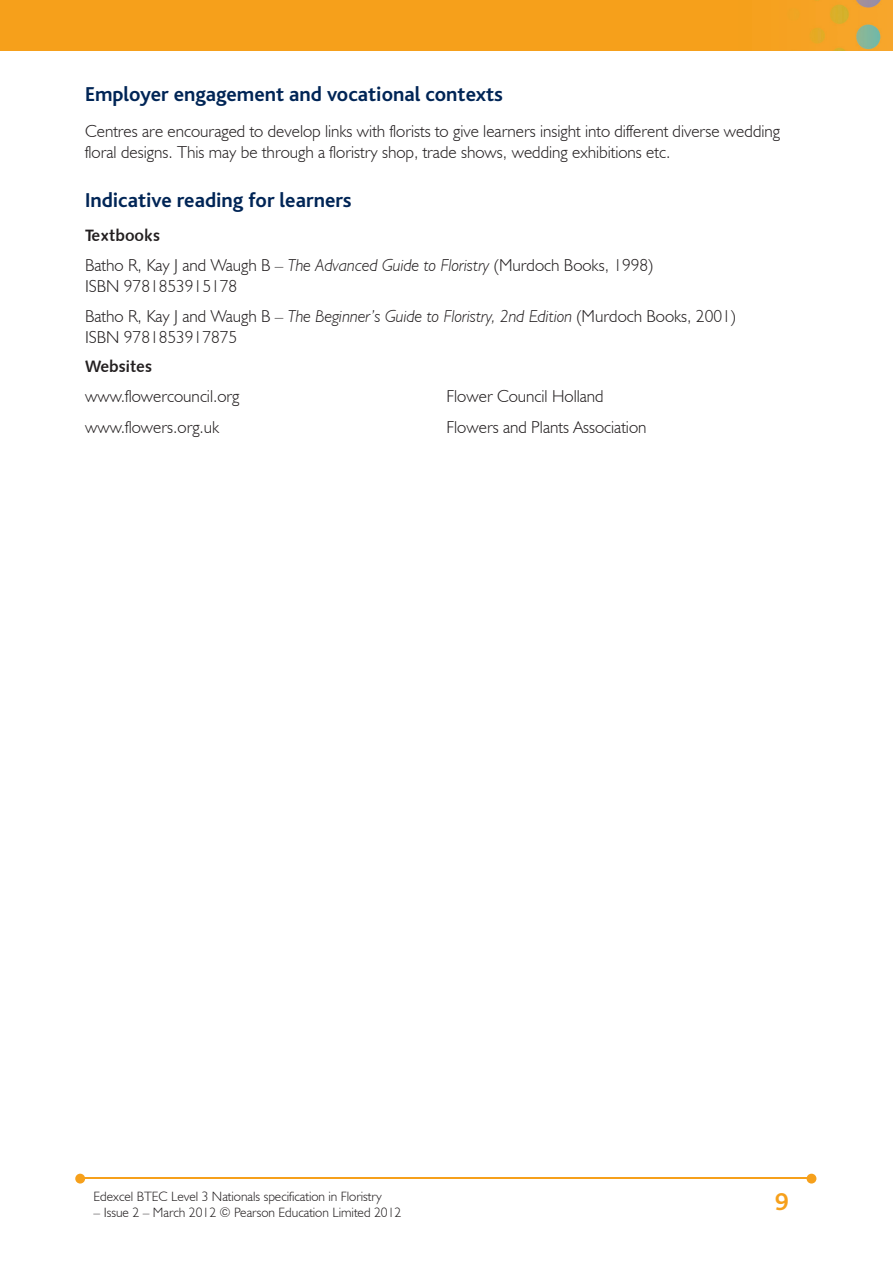
<style>
.page{position:relative;width:893px;height:1263px;background:#fff}
.page>*{position:absolute;margin:0;border:0;box-sizing:border-box;transform-origin:0 0}
.t1{font:700 25.5px "Bliss";color:#f6a01b}
.t2{font:700 21px "Bliss";color:#002556}
.t3{font:300 17.25px/21px "Humanist 521 BT";color:#231f20}
.t4{font:16.5px "Humanist 531 BT Bold A";color:#231f20}
.t5{font:300 13.5px "Humanist 521 BT";color:#231f20}
.s1{font-style:italic}
</style>
<div class="page">
<img style="left:0;top:0;width:893px;height:51px">
<hr style="left:82px;top:1178px;width:728px;height:1px;background:#f6a01b">
<svg style="left:807px;top:1174px;width:9px;height:9px"></svg>
<svg style="left:75px;top:1174px;width:10px;height:9px"></svg>
<p class="t2" style="left:85px;top:83px;width:419px">Employer engagement and vocational contexts</p>
<p class="t3" style="left:85px;top:121px;width:697px">Centres are encouraged to develop links with florists to give learners insight into different diverse wedding floral designs. This may be through a floristry shop, trade shows, wedding exhibitions etc.</p>
<p class="t2" style="left:85px;top:189px;width:268px">Indicative reading for learners</p>
<p class="t4" style="left:85px;top:225px;width:77px">Textbooks</p>
<p class="t3" style="left:85px;top:254px;width:569px">Batho R, Kay J and Waugh B – <span class="s1">The Advanced Guide to Floristry</span> (Murdoch Books, 1998)<br>ISBN 9781853915178</p>
<p class="t3" style="left:85px;top:305px;width:652px">Batho R, Kay J and Waugh B – <span class="s1">The Beginner’s Guide to Floristry, 2nd Edition</span> (Murdoch Books, 2001)<br>ISBN 9781853917875</p>
<p class="t4" style="left:85px;top:356px;width:69px">Websites</p>
<p class="t3" style="left:85px;top:386px;width:156px">www.flowercouncil.org</p>
<p class="t3" style="left:446px;top:386px;width:159px">Flower Council Holland</p>
<p class="t3" style="left:85px;top:416px;width:136px">www.flowers.org.uk</p>
<p class="t3" style="left:446px;top:416px;width:201px">Flowers and Plants Association</p>
<p class="t5" style="left:94px;top:1188px;width:290px">Edexcel BTEC Level 3 Nationals specification in Floristry</p>
<p class="t5" style="left:94px;top:1204px;width:309px">– Issue 2 – March 2012 © Pearson Education Limited 2012</p>
<h1 class="t1" style="left:775px;top:1188px;width:15px">9</h1>
</div>
